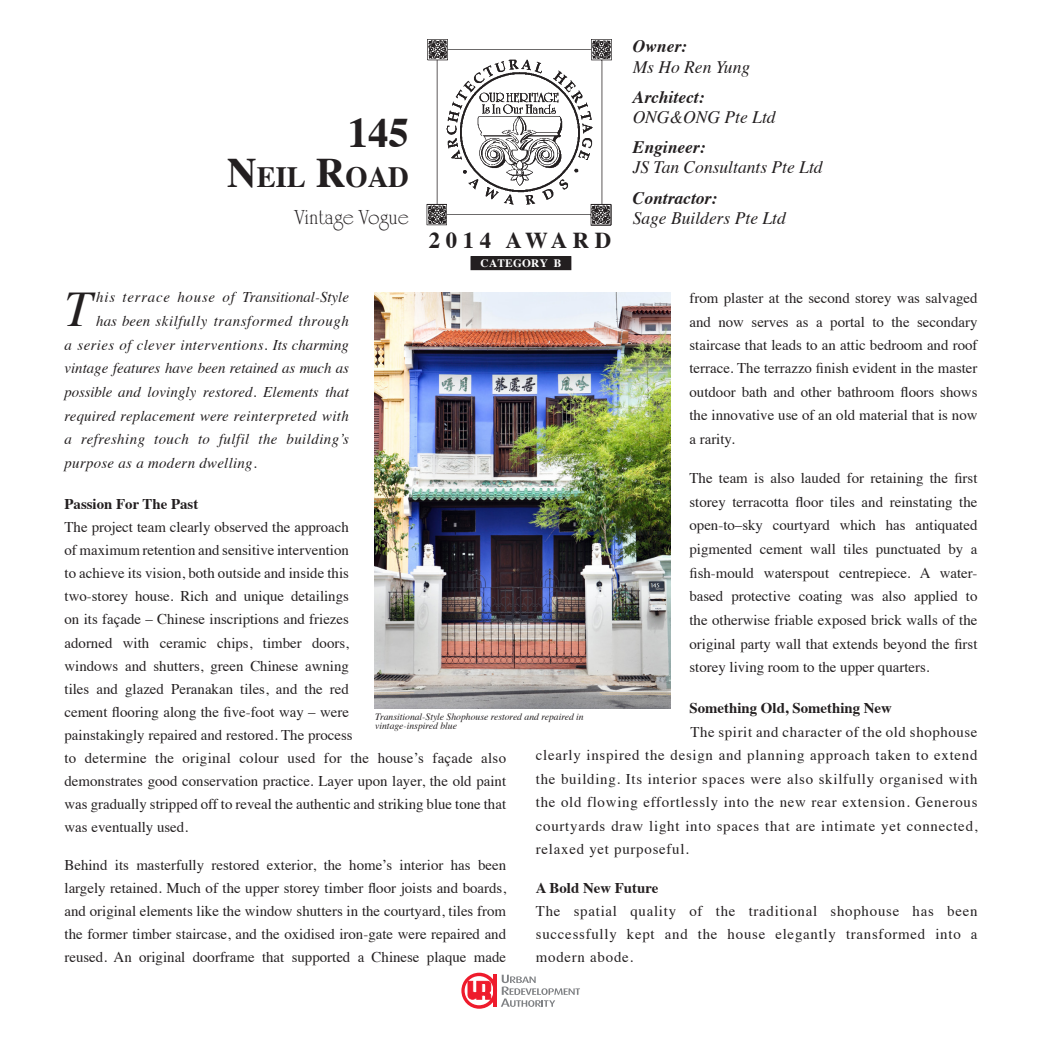
<style>
.page{position:relative;width:1042px;height:1042px;background:#fff}
.page>*{position:absolute;margin:0;border:0;box-sizing:border-box;transform-origin:0 0}
.t1{font:italic 49.7px "Times";color:#231f20}
.Subhead_1{font:700 42px "Times";color:#231f20}
.Subhead_1-2{font:700 29.4px "Times";color:#231f20}
.t2{font:700 22.75px "Times";letter-spacing:.245em;color:#231f20}
.t3{font:21px "University Roman Plain";color:#231f20}
.AWARDEES{font:italic 17.5px "Times";color:#231f20}
.AWARDEES-2{font:italic 700 17.5px "Times";color:#231f20}
.t4{font:14.88px/23.1px "Times";color:#231f20;text-align:justify}
.t5{font:italic 14.88px "Times";letter-spacing:.01em;color:#231f20}
.t6{font:italic 14.88px "Times";letter-spacing:.03em;color:#231f20}
.t7{font:700 14.88px "Times";color:#231f20}
.t8{font:italic 14.88px "Times";letter-spacing:-.01em;color:#231f20}
.t9{font:italic 14.88px "Times";letter-spacing:.04em;color:#231f20}
.SUBHEAD_1{font:700 11.38px "Times";letter-spacing:.02em;color:#fff}
.t10{font:italic 9.62px "Times";color:#231f20}
.s1{font-size:42px}
</style>
<div class="page">
<img style="left:426px;top:39px;width:186px;height:187px">
<svg style="left:461px;top:972px;width:119px;height:37px"></svg>
<div style="left:471px;top:257px;width:100px;height:13px;background:#231f20"></div>
<div style="left:470px;top:256px;width:101px;height:14px;border:1px solid #231f20"></div>
<img style="left:375px;top:292px;width:295px;height:416px">
<p class="Subhead_1" style="left:348px;top:93px;width:63px">145</p>
<p class="Subhead_1-2" style="left:227px;top:149px;width:183px"><span class="s1">N</span>EIL <span class="s1">R</span>OAD</p>
<p class="t3" style="left:294px;top:204px;width:117px">Vintage Vogue</p>
<h3 class="t2" style="left:429px;top:218px;width:184px">2014 AWARD</h3>
<p class="SUBHEAD_1" style="left:480px;top:252px;width:82px">CATEGORY B</p>
<p class="AWARDEES-2" style="left:633px;top:30px;width:56px">Owner:</p>
<p class="AWARDEES" style="left:633px;top:51px;width:119px">Ms Ho Ren Yung</p>
<p class="AWARDEES-2" style="left:633px;top:81px;width:73px">Architect:</p>
<p class="AWARDEES" style="left:633px;top:102px;width:144px">ONG&amp;ONG Pte Ltd</p>
<p class="AWARDEES-2" style="left:633px;top:131px;width:74px">Engineer:</p>
<p class="AWARDEES" style="left:633px;top:152px;width:191px">JS Tan Consultants Pte Ltd</p>
<p class="AWARDEES-2" style="left:633px;top:181px;width:86px">Contractor:</p>
<p class="AWARDEES" style="left:633px;top:203px;width:155px">Sage Builders Pte Ltd</p>
<p class="t5" style="left:96px;top:284px;width:254px">his terrace house of Transitional-Style</p>
<p class="t9" style="left:96px;top:308px;width:254px">has been skilfully transformed through</p>
<p class="t6" style="left:65px;top:332px;width:286px">a series of clever interventions. Its charming</p>
<p class="t8" style="left:65px;top:355px;width:286px">vintage features have been retained as much as</p>
<p class="t5" style="left:65px;top:379px;width:286px">possible and lovingly restored. Elements that</p>
<p class="t5" style="left:65px;top:403px;width:286px">required replacement were reinterpreted with</p>
<p class="t6" style="left:65px;top:426px;width:286px">a refreshing touch to fulfil the building’s</p>
<p class="t5" style="left:65px;top:450px;width:194px">purpose as a modern dwelling.</p>
<p class="t7" style="left:65px;top:490px;width:135px">Passion For The Past</p>
<p class="t4" style="left:65px;top:514px;width:290px;text-align:left">The project team clearly observed the approach of maximum retention and sensitive intervention to achieve its vision, both outside and inside this two-storey house. Rich and unique detailings on its façade – Chinese inscriptions and friezes adorned with ceramic chips, timber doors, windows and shutters, green Chinese awning tiles and glazed Peranakan tiles, and the red cement flooring along the five-foot way – were painstakingly repaired and restored. The process</p>
<p class="t4" style="left:65px;top:745px;width:443px">to determine the original colour used for the house’s façade also demonstrates good conservation practice. Layer upon layer, the old paint was gradually stripped off to reveal the authentic and striking blue tone that was eventually used.</p>
<p class="t4" style="left:65px;top:852px;width:443px">Behind its masterfully restored exterior, the home’s interior has been largely retained. Much of the upper storey timber floor joists and boards, and original elements like the window shutters in the courtyard, tiles from the former timber staircase, and the oxidised iron-gate were repaired and reused. An original doorframe that supported a Chinese plaque made</p>
<p class="t4" style="left:689px;top:285px;width:289px">from plaster at the second storey was salvaged and now serves as a portal to the secondary staircase that leads to an attic bedroom and roof terrace. The terrazzo finish evident in the master outdoor bath and other bathroom floors shows the innovative use of an old material that is now a rarity.</p>
<p class="t4" style="left:689px;top:465px;width:289px;line-height:23.6px">The team is also lauded for retaining the first storey terracotta floor tiles and reinstating the open-to–sky courtyard which has antiquated pigmented cement wall tiles punctuated by a fish-mould waterspout centrepiece. A water&shy;based protective coating was also applied to the otherwise friable exposed brick walls of the original party wall that extends beyond the first storey living room to the upper quarters.</p>
<p class="t7" style="left:689px;top:694px;width:204px">Something Old, Something New</p>
<p class="t4" style="left:536px;top:719px;width:443px;text-indent:154px">The spirit and character of the old shophouse clearly inspired the design and planning approach taken to extend the building. Its interior spaces were also skilfully organised with the old flowing effortlessly into the new rear extension. Generous courtyards draw light into spaces that are intimate yet connected, relaxed yet purposeful.</p>
<p class="t7" style="left:536px;top:874px;width:124px">A Bold New Future</p>
<p class="t4" style="left:536px;top:898px;width:443px">The spatial quality of the traditional shophouse has been successfully kept and the house elegantly transformed into a modern abode.</p>
<p class="t1" style="left:64px;top:266px;width:29px">T</p>
<p class="t10" style="left:375px;top:708px;width:210px">Transitional-Style Shophouse restored and repaired in</p>
<p class="t10" style="left:375px;top:718px;width:83px">vintage-inspired blue</p>
</div>
